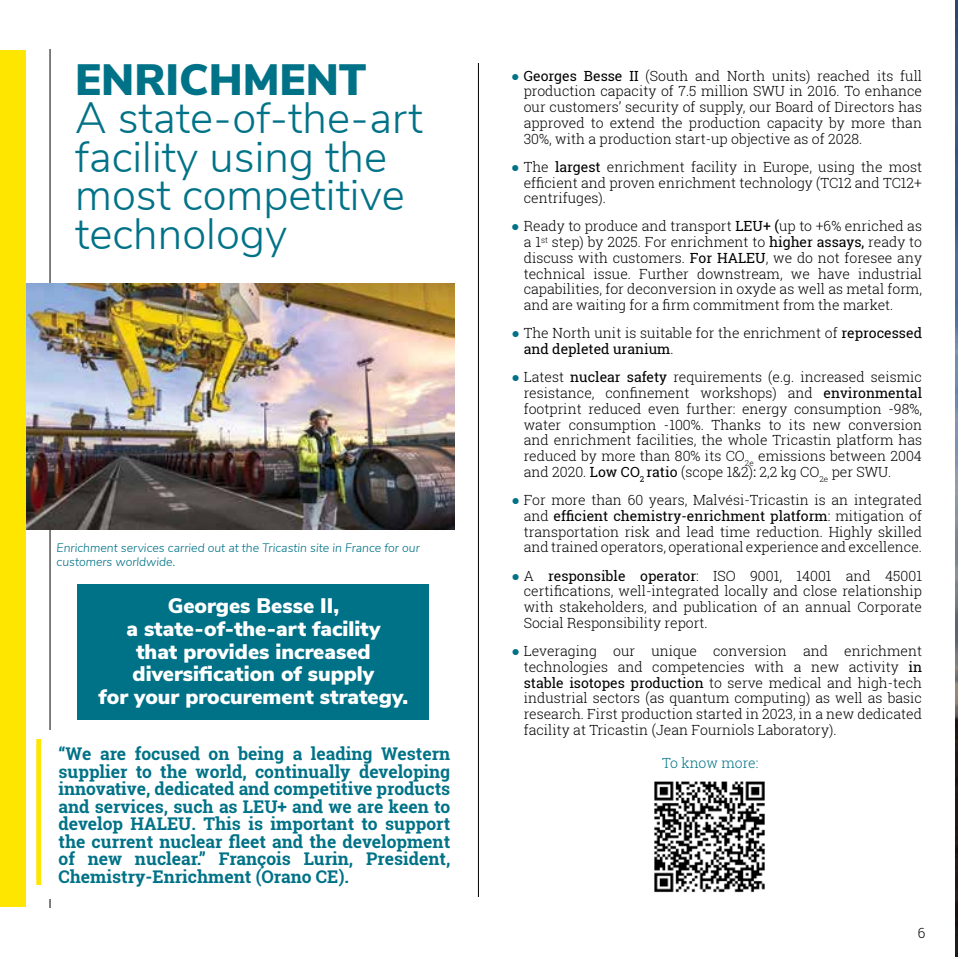
<style>
.page{position:relative;width:958px;height:958px;background:#fff}
.page>*{position:absolute;margin:0;border:0;box-sizing:border-box;transform-origin:0 0}
.t1{font:300 43.75px/38.5px "Nunito Sans";color:#007287}
.t2{font:900 43.75px "Nunito Sans";color:#007287}
.t3{font:900 21px/22.8px "Nunito Sans";color:#fff;text-align:center}
.t4{font:700 17.5px/17.5px "Roboto Slab";color:#007287;text-align:justify}
.t5{font:300 14px/15.8px "Roboto Slab";color:#000;text-align:justify}
.t6{font:300 14px "Roboto Slab";letter-spacing:-.005em;color:#007287}
.t7{font:italic 300 12.25px/14px "Nunito Sans";color:#007287}
.s1{font-family:"Arial";font-weight:900;color:#007287}
.s2{font-weight:400}
</style>
<div class="page">
<img style="left:955px;top:0;width:2px;height:956px">
<hr style="left:50px;top:50px;width:1px;height:857px;background:#000">
<hr style="left:478px;top:64px;width:1px;height:832px;background:#000">
<div style="left:78px;top:584px;width:351px;height:135px;background:#007287"></div>
<img style="left:25px;top:283px;width:429px;height:246px">
<div style="left:36px;top:740px;width:7px;height:144px;background:#ffe600"></div>
<div style="left:0;top:50px;width:25px;height:857px;background:#ffe600"></div>
<div style="left:41px;top:730px;width:409px;height:168px;background:#fff"></div>
<img style="left:654px;top:781px;width:111px;height:112px">
<h1 class="t2" style="left:75px;top:47px;width:293px">ENRICHMENT</h1>
<h1 class="t1" style="left:75px;top:96px;width:349px">A state-of-the-art facility using the most competitive technology</h1>
<p class="t7" style="left:57px;top:540px;width:364px">Enrichment services carried out at the Tricastin site in France for our customers worldwide.</p>
<h2 class="t3" style="left:99px;top:593px;width:311px">Georges Besse II,<br>a state-of-the-art facility<br>that provides increased diversification of supply<br>for your procurement strategy.</h2>
<p class="t5" style="left:523px;top:67px;width:400px;text-indent:-12px"><span class="s1">●</span> <span class="s2">Georges Besse II</span> (South and North units) reached its full production capacity of 7.5 million SWU in 2016. To enhance our customers’ security of supply, our Board of Directors has approved to extend the production capacity by more than 30%, with a production start-up objective as of 2028.</p>
<p class="t5" style="left:523px;top:158px;width:400px;text-indent:-12px"><span class="s1">●</span> The <span class="s2">largest</span> enrichment facility in Europe, using the most efficient and proven enrichment technology (TC12 and TC12+ centrifuges).</p>
<p class="t5" style="left:523px;top:218px;width:400px;text-indent:-12px"><span class="s1">●</span> Ready to produce and transport <span class="s2">LEU+ (</span>up to +6% enriched as a 1<sup>st</sup> step) by 2025. For enrichment to <span class="s2">higher assays,</span> ready to discuss with customers. <span class="s2">For HALEU</span>, we do not foresee any technical issue. Further downstream, we have industrial capabilities, for deconversion in oxyde as well as metal form, and are waiting for a firm commitment from the market.</p>
<p class="t5" style="left:523px;top:325px;width:400px;text-indent:-12px"><span class="s1">●</span> The North unit is suitable for the enrichment of <span class="s2">reprocessed and depleted uranium</span>.</p>
<p class="t5" style="left:523px;top:369px;width:400px;text-indent:-12px"><span class="s1">●</span> Latest <span class="s2">nuclear safety</span> requirements (e.g. increased seismic resistance, confinement workshops) and <span class="s2">environmental </span>footprint reduced even further: energy consumption -98%, water consumption -100%. Thanks to its new conversion and enrichment facilities, the whole Tricastin platform has reduced by more than 80% its CO<sub>2e</sub> emissions between 2004 and 2020. <span class="s2">Low CO</span><sub>2</sub> <span class="s2">ratio</span> (scope 1&amp;2)<span class="s2">:</span> 2,2 kg CO<sub>2e</sub> per SWU.</p>
<p class="t5" style="left:523px;top:491px;width:400px;text-indent:-12px"><span class="s1">●</span> For more than 60 years, Malvési-Tricastin is an integrated and <span class="s2">efficient chemistry-enrichment platform</span>: mitigation of transportation risk and lead time reduction. Highly skilled and trained operators, operational experience and excellence.</p>
<p class="t5" style="left:523px;top:567px;width:400px;text-indent:-12px"><span class="s1">●</span> A <span class="s2">responsible operator</span>: ISO 9001, 14001 and 45001 certifications, well-integrated locally and close relationship with stakeholders, and publication of an annual Corporate Social Responsibility report.</p>
<p class="t5" style="left:523px;top:642px;width:400px;text-indent:-12px"><span class="s1">●</span> Leveraging our unique conversion and enrichment technologies and competencies with a new activity <span class="s2">in stable isotopes production</span> to serve medical and high-tech industrial sectors (as quantum computing) as well as basic research. First production started in 2023, in a new dedicated facility at Tricastin (Jean Fourniols Laboratory).</p>
<p class="t4" style="left:58px;top:744px;width:393px">“We are focused on being a leading Western supplier to the world, continually developing innovative, dedicated and competitive products and services, such as LEU+ and we are keen to develop HALEU. This is important to support the current nuclear fleet and the development of new nuclear.” François Lurin, President, Chemistry-Enrichment (Orano CE).</p>
<p class="t6" style="left:662px;top:753px;width:98px">To know more:</p>
<p class="t5" style="left:917px;top:924px;width:9px">6</p>
</div>
